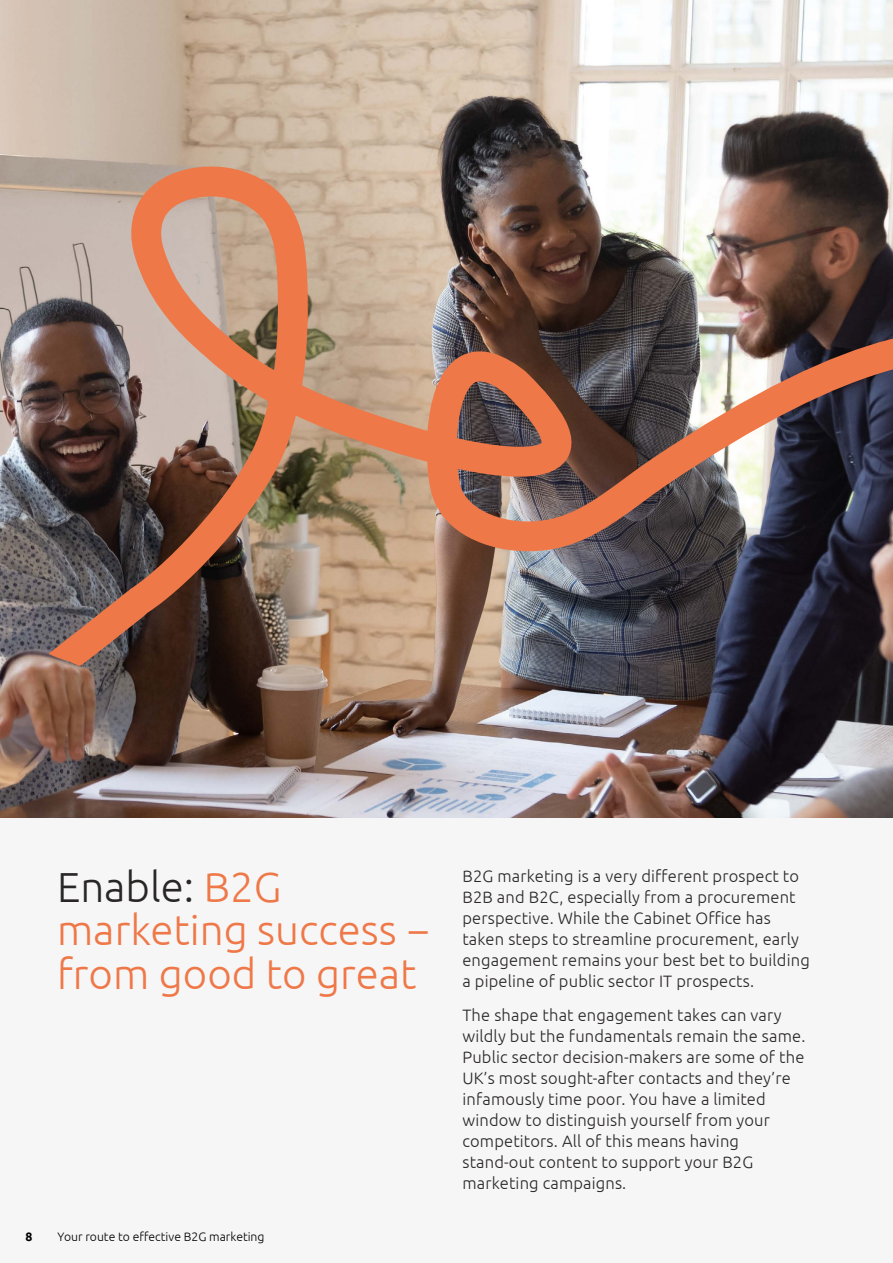
<style>
.page{position:relative;width:893px;height:1263px;background:#f6f6f6}
.page>*{position:absolute;margin:0;border:0;box-sizing:border-box;transform-origin:0 0}
.t1{font:300 42px/43.5px "Ubuntu";color:#ef7848}
.t2{font:300 16.5px/21px "Ubuntu";letter-spacing:.01em;color:#292626}
.t3{font:300 12.15px "Ubuntu";color:#000}
.t4{font:700 12.15px "Ubuntu";color:#000}
.s1{color:#292626}
</style>
<div class="page">
<img style="left:0;top:0;width:893px;height:817px">
<img style="left:49px;top:162px;width:844px;height:504px">
<h1 class="t1" style="left:57px;top:864px;width:375px"><span class="s1">Enable:</span> B2G marketing success − from good to great</h1>
<p class="t2" style="left:462px;top:865px;width:349px">B2G marketing is a very different prospect to B2B and B2C, especially from a procurement perspective. While the Cabinet Office has taken steps to streamline procurement, early engagement remains your best bet to building a pipeline of public sector IT prospects.</p>
<p class="t2" style="left:462px;top:1004px;width:344px">The shape that engagement takes can vary wildly but the fundamentals remain the same.<br>Public sector decision-makers are some of the UK’s most sought-after contacts and they’re infamously time poor. You have a limited window to distinguish yourself from your competitors. All of this means having stand-out content to support your B2G marketing campaigns.</p>
<p class="t4" style="left:25px;top:1229px;width:8px">8</p>
<p class="t3" style="left:58px;top:1229px;width:209px">Your route to effective B2G marketing</p>
</div>
